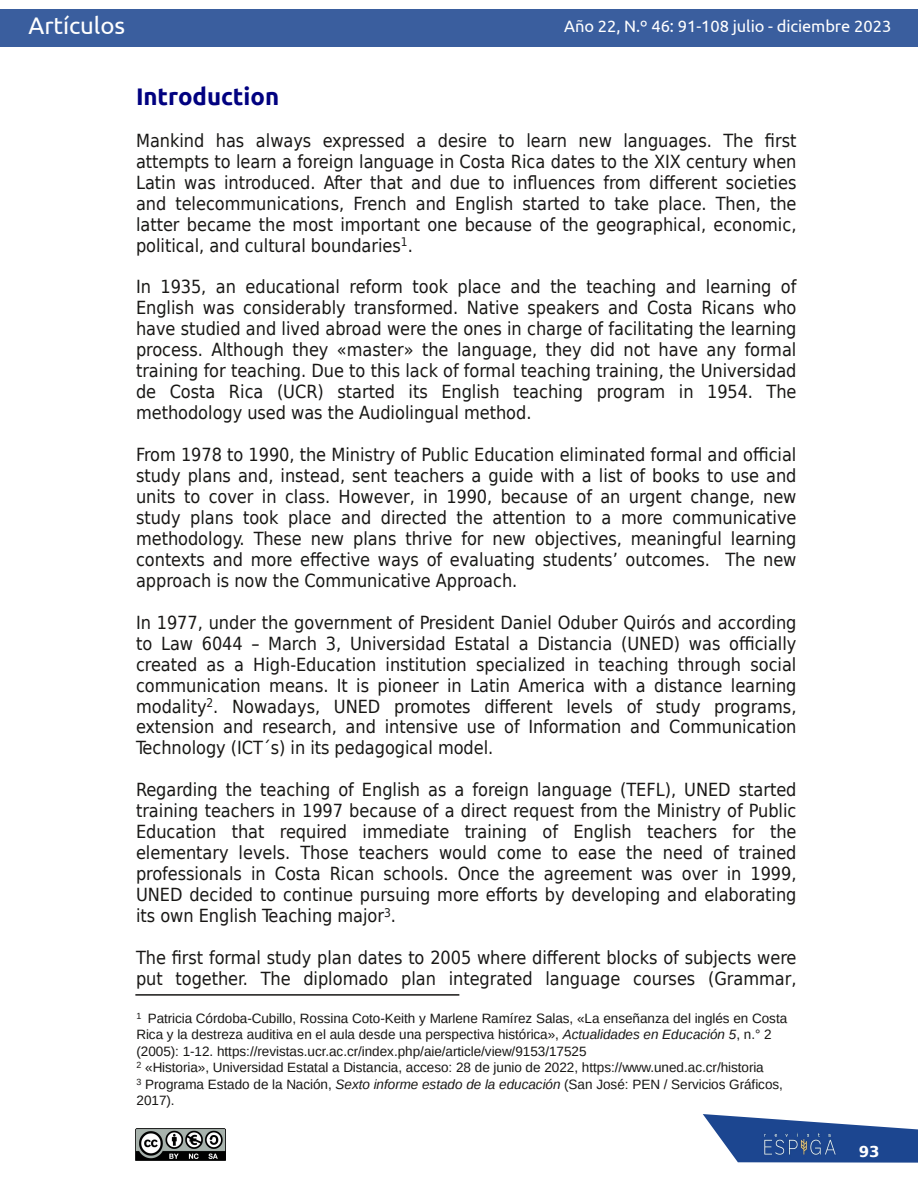
<style>
.page{position:relative;width:918px;height:1188px;background:#fff}
.page>*{position:absolute;margin:0;border:0;box-sizing:border-box;transform-origin:0 0}
.t1{font:700 24px "Ubuntu";color:#010180}
.t2{font:24px "Ubuntu";letter-spacing:-.005em;color:#fff}
.t3{font:18px/21px "DejaVu Sans Condensed";color:#181715;text-align:justify}
.t4{font:16.5px "Ubuntu";color:#fff}
.t5{font:700 15px "DejaVu Sans";color:#fff}
.t6{font:13.5px/16.5px "Liberation Sans";color:#181715}
.s1{font-style:italic}
</style>
<div class="page">
<svg style="left:703px;top:1114px;width:215px;height:49px"></svg>
<img style="left:741px;top:1129px;width:118px;height:31px">
<div style="left:0;top:9px;width:918px;height:38px;background:#3a5e9e"></div>
<img style="left:135px;top:1129px;width:90px;height:31px">
<hr style="left:135px;top:994px;width:324px;height:2px;background:#181715">
<h1 class="t2" style="left:28px;top:12px;width:98px">Artículos</h1>
<p class="t4" style="left:564px;top:17px;width:329px">Año 22, N.º 46: 91-108 julio - diciembre 2023</p>
<h1 class="t1" style="left:136px;top:82px;width:145px">Introduction</h1>
<p class="t3" style="left:136px;top:130px;width:662px">Mankind has always expressed a desire to learn new languages. The first attempts to learn a foreign language in Costa Rica dates to the XIX century when Latin was introduced. After that and due to influences from different societies and telecommunications, French and English started to take place. Then, the latter became the most important one because of the geographical, economic, political, and cultural boundaries<sup>1</sup>.</p>
<p class="t3" style="left:136px;top:277px;width:662px">In 1935, an educational reform took place and the teaching and learning of English was considerably transformed. Native speakers and Costa Ricans who have studied and lived abroad were the ones in charge of facilitating the learning process. Although they «master» the language, they did not have any formal training for teaching. Due to this lack of formal teaching training, the Universidad de Costa Rica (UCR) started its English teaching program in 1954. The methodology used was the Audiolingual method.</p>
<p class="t3" style="left:136px;top:444px;width:662px">From 1978 to 1990, the Ministry of Public Education eliminated formal and official study plans and, instead, sent teachers a guide with a list of books to use and units to cover in class. However, in 1990, because of an urgent change, new study plans took place and directed the attention to a more communicative methodology. These new plans thrive for new objectives, meaningful learning contexts and more effective ways of evaluating students’ outcomes. The new approach is now the Communicative Approach.</p>
<p class="t3" style="left:136px;top:612px;width:662px">In 1977, under the government of President Daniel Oduber Quirós and according to Law 6044 – March 3, Universidad Estatal a Distancia (UNED) was officially created as a High-Education institution specialized in teaching through social communication means. It is pioneer in Latin America with a distance learning modality<sup>2</sup>. Nowadays, UNED promotes different levels of study programs, extension and research, and intensive use of Information and Communication Technology (ICT´s) in its pedagogical model.</p>
<p class="t3" style="left:136px;top:780px;width:662px">Regarding the teaching of English as a foreign language (TEFL), UNED started training teachers in 1997 because of a direct request from the Ministry of Public Education that required immediate training of English teachers for the elementary levels. Those teachers would come to ease the need of trained professionals in Costa Rican schools. Once the agreement was over in 1999, UNED decided to continue pursuing more efforts by developing and elaborating its own English Teaching major<sup>3</sup>.</p>
<p class="t3" style="left:136px;top:947px;width:662px">The first formal study plan dates to 2005 where different blocks of subjects were put together. The diplomado plan integrated language courses (Grammar,</p>
<p class="t6" style="left:136px;top:1010px;width:652px"><sup>1</sup> Patricia Córdoba-Cubillo, Rossina Coto-Keith y Marlene Ramírez Salas, «La enseñanza del inglés en Costa Rica y la destreza auditiva en el aula desde una perspectiva histórica», <span class="s1">Actualidades en Educación 5</span>, n.° 2 (2005): 1-12. https://revistas.ucr.ac.cr/index.php/aie/article/view/9153/17525<br><sup>2</sup> «Historia», Universidad Estatal a Distancia, acceso: 28 de junio de 2022, https://www.uned.ac.cr/historia<br><sup>3</sup> Programa Estado de la Nación, <span class="s1">Sexto informe estado de la educación</span> (San José: PEN / Servicios Gráficos, 2017).</p>
<p class="t5" style="left:859px;top:1143px;width:22px">93</p>
</div>
